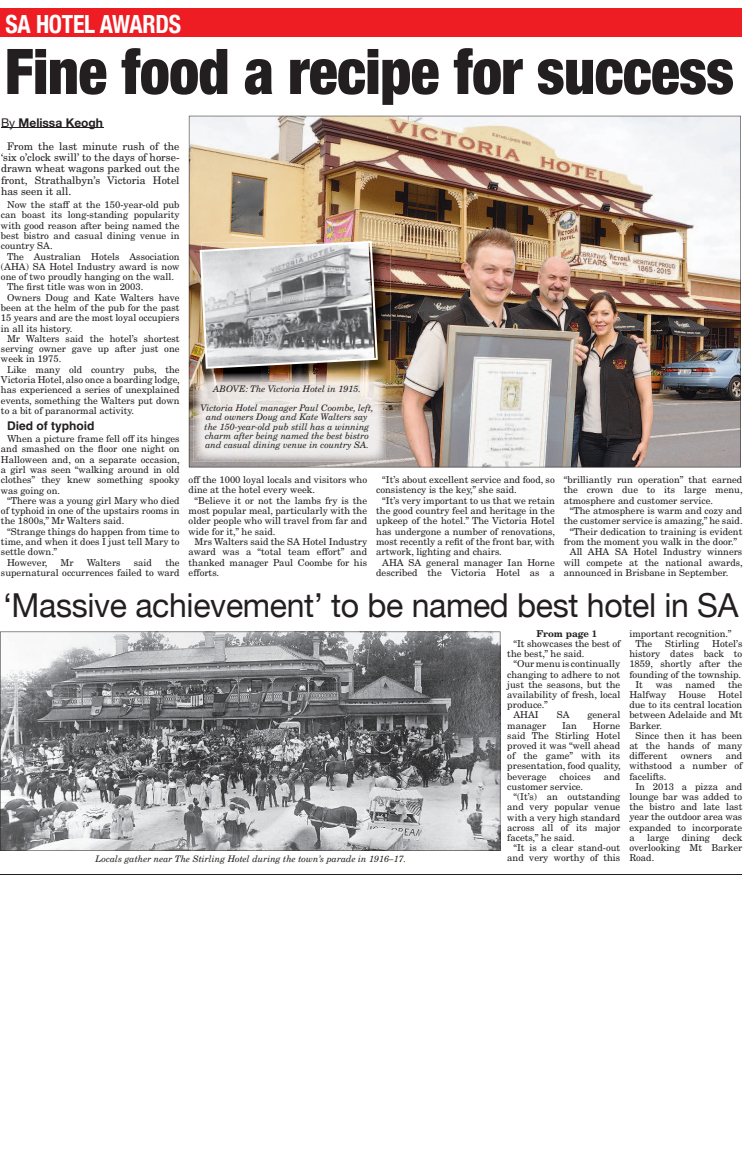
<style>
.page{position:relative;width:746px;height:1163px;background:#fff}
.page>*{position:absolute;margin:0;border:0;box-sizing:border-box;transform-origin:0 0}
.t1{font:900 condensed 63px "Helvetica Neue";letter-spacing:-.01em;color:#231f20;scale:.95 1}
.t2{font:33px "Helvetica Neue";letter-spacing:-.01em;color:#231f20}
.t3{font:700 condensed 25px "Helvetica Neue";letter-spacing:-.01em;color:#fff;scale:.95 1}
.t4{font:700 12px "Helvetica Neue";color:#231f20}
.t5{font:700 12px "Helvetica LT Std";color:#231f20}
.t6{font:10.5px/11.3px "New Century Schlbk LT Std";color:#231f20;text-align:justify}
.t7{font:9.5px/10.3px "New Century Schlbk LT Std";color:#231f20;text-align:justify}
.t8{font:700 9.5px "New Century Schlbk LT Std";color:#231f20}
.t9{font:italic 9px/9.4px "New Century Schlbk LT Std";color:#231f20;text-align:center}
.s1{font-weight:400}
</style>
<div class="page">
<hr style="left:0;top:874px;width:741px;height:1px;background:#231f20">
<svg style="left:0;top:631px;width:500px;height:219px;background:#909193"></svg>
<img style="left:189px;top:116px;width:552px;height:351px">
<hr style="left:1px;top:127px;width:102px;height:1px;background:#231f20">
<img style="left:201px;top:242px;width:189px;height:139px">
<svg style="left:200px;top:241px;width:178px;height:127px;background:#b1afae"></svg>
<div style="left:0;top:8px;width:741px;height:29px;background:#ee1d23"></div>
<img style="left:194px;top:374px;width:191px;height:87px">
<img style="left:201px;top:374px;width:184px;height:7px">
<h3 class="t3" style="left:5px;top:8px;width:186px">SA HOTEL AWARDS</h3>
<h1 class="t1" style="left:5px;top:33px;width:769px">Fine food a recipe for success</h1>
<p class="t4" style="left:1px;top:115px;width:103px"><span class="s1">By</span> Melissa Keogh</p>
<p class="t6" style="left:1px;top:140px;width:180px;text-indent:6px">From the last minute rush of the ‘six o’clock swill’ to the days of horse&shy;drawn wheat wagons parked out the front, Strathalbyn’s Victoria Hotel has seen it all.</p>
<p class="t7" style="left:1px;top:199px;width:180px;text-indent:6px">Now the staff at the 150-year-old pub can boast its long-standing popularity with good reason after being named the best bistro and casual dining venue in country SA.</p>
<p class="t7" style="left:7px;top:251px;width:174px">The Australian Hotels Association</p>
<p class="t7" style="left:1px;top:261px;width:180px">(AHA) SA Hotel Industry award is now</p>
<p class="t7" style="left:1px;top:271px;width:175px">one of two proudly hanging on the wall.</p>
<p class="t7" style="left:7px;top:282px;width:138px">The first title was won in 2003.</p>
<p class="t7" style="left:7px;top:292px;width:174px">Owners Doug and Kate Walters have</p>
<p class="t7" style="left:1px;top:302px;width:180px">been at the helm of the pub for the past</p>
<p class="t7" style="left:1px;top:312px;width:180px">15 years and are the most loyal occupiers</p>
<p class="t7" style="left:1px;top:323px;width:73px">in all its history.</p>
<p class="t7" style="left:7px;top:333px;width:174px">Mr Walters said the hotel’s shortest</p>
<p class="t7" style="left:1px;top:343px;width:180px">serving owner gave up after just one</p>
<p class="t7" style="left:1px;top:354px;width:62px">week in 1975.</p>
<p class="t7" style="left:7px;top:364px;width:174px">Like many old country pubs, the</p>
<p class="t7" style="left:1px;top:374px;width:180px">Victoria Hotel, also once a boarding lodge,</p>
<p class="t7" style="left:1px;top:384px;width:180px">has experienced a series of unexplained</p>
<p class="t7" style="left:1px;top:395px;width:180px">events, something the Walters put down</p>
<p class="t7" style="left:1px;top:405px;width:135px">to a bit of paranormal activity.</p>
<p class="t5" style="left:7px;top:418px;width:89px">Died of typhoid</p>
<p class="t7" style="left:1px;top:433px;width:180px;text-indent:6px">When a picture frame fell off its hinges and smashed on the floor one night on Halloween and, on a separate occasion, a girl was seen “walking around in old clothes” they knew something spooky was going on.</p>
<p class="t7" style="left:1px;top:495px;width:180px;text-indent:6px">“There was a young girl Mary who died of typhoid in one of the upstairs rooms in the 1800s,” Mr Walters said.</p>
<p class="t7" style="left:7px;top:526px;width:174px">“Strange things do happen from time to</p>
<p class="t7" style="left:1px;top:536px;width:180px">time, and when it does I just tell Mary to</p>
<p class="t7" style="left:1px;top:546px;width:58px">settle down.”</p>
<p class="t7" style="left:7px;top:557px;width:42px">However,</p>
<p class="t7" style="left:60px;top:557px;width:15px">Mr</p>
<p class="t7" style="left:87px;top:557px;width:35px">Walters</p>
<p class="t7" style="left:134px;top:557px;width:20px">said</p>
<p class="t7" style="left:1px;top:557px;width:180px;text-align:right">the<br>supernatural occurrences failed to ward</p>
<p class="t9" style="left:200px;top:379px;width:175px;line-height:18.8px">ABOVE: The Victoria Hotel in 1915.<br>Victoria Hotel manager Paul Coombe, left,</p>
<p class="t9" style="left:204px;top:412px;width:166px;text-align:left">and owners Doug and Kate Walters say the 150-year-old pub still has a winning charm after being named the best bistro and casual dining venue in country SA.</p>
<p class="t7" style="left:188px;top:474px;width:180px">off the 1000 loyal locals and visitors who dine at the hotel every week.</p>
<p class="t7" style="left:188px;top:495px;width:180px;text-indent:6px">“Believe it or not the lambs fry is the most popular meal, particularly with the older people who will travel from far and wide for it,” he said.</p>
<p class="t7" style="left:188px;top:536px;width:180px;text-indent:6px">Mrs Walters said the SA Hotel Industry award was a “total team effort” and thanked manager Paul Coombe for his efforts.</p>
<p class="t7" style="left:376px;top:474px;width:180px;text-indent:6px">“It’s about excellent service and food, so consistency is the key,” she said.</p>
<p class="t7" style="left:376px;top:495px;width:180px;text-indent:6px">“It’s very important to us that we retain the good country feel and heritage in the upkeep of the hotel.” The Victoria Hotel has undergone a number of renovations, most recently a refit of the front bar, with artwork, lighting and chairs.</p>
<p class="t7" style="left:376px;top:557px;width:180px;text-align:right">AHA SA general manager Ian Horne described the Victoria Hotel as a</p>
<p class="t7" style="left:563px;top:474px;width:180px">“brilliantly run operation” that earned the crown due to its large menu, atmosphere and customer service.</p>
<p class="t7" style="left:569px;top:505px;width:174px">“The atmosphere is warm and cozy and</p>
<p class="t7" style="left:563px;top:515px;width:180px">the customer service is amazing,” he said.</p>
<p class="t7" style="left:569px;top:526px;width:174px">“Their dedication to training is evident</p>
<p class="t7" style="left:563px;top:536px;width:175px">from the moment you walk in the door.”</p>
<p class="t7" style="left:569px;top:546px;width:174px">All AHA SA Hotel Industry winners</p>
<p class="t7" style="left:563px;top:557px;width:180px">will compete at the national awards,</p>
<p class="t7" style="left:563px;top:567px;width:166px">announced in Brisbane in September.</p>
<h2 class="t2" style="left:3px;top:585px;width:737px">‘Massive achievement’ to be named best hotel in SA</h2>
<p class="t7" style="left:635px;top:628px;width:98px;text-indent:-6px">important recognition.”<br>The</p>
<p class="t8" style="left:536px;top:627px;width:62px">From page 1</p>
<p class="t7" style="left:507px;top:638px;width:114px;text-indent:6px">“It showcases the best of the best,” he said.</p>
<p class="t7" style="left:513px;top:658px;width:108px">“Our menu is continually</p>
<p class="t7" style="left:507px;top:669px;width:114px">changing to adhere to not</p>
<p class="t7" style="left:507px;top:679px;width:114px">just the seasons, but the</p>
<p class="t7" style="left:507px;top:689px;width:114px">availability of fresh, local</p>
<p class="t7" style="left:507px;top:699px;width:42px">produce.”</p>
<p class="t7" style="left:513px;top:709px;width:27px">AHAI</p>
<p class="t7" style="left:556px;top:709px;width:14px">SA</p>
<p class="t7" style="left:587px;top:709px;width:34px">general</p>
<p class="t7" style="left:507px;top:720px;width:40px">manager</p>
<p class="t7" style="left:562px;top:720px;width:16px">Ian</p>
<p class="t7" style="left:665px;top:638px;width:35px">Stirling</p>
<p class="t7" style="left:712px;top:638px;width:32px">Hotel’s</p>
<p class="t7" style="left:629px;top:648px;width:114px">history dates back to</p>
<p class="t7" style="left:629px;top:658px;width:114px">1859, shortly after the</p>
<p class="t7" style="left:629px;top:669px;width:113px">founding of the township.</p>
<p class="t7" style="left:635px;top:679px;width:9px">It</p>
<p class="t7" style="left:655px;top:679px;width:18px">was</p>
<p class="t7" style="left:685px;top:679px;width:31px">named</p>
<p class="t7" style="left:728px;top:679px;width:16px">the</p>
<p class="t7" style="left:629px;top:689px;width:38px">Halfway</p>
<p class="t7" style="left:678px;top:689px;width:29px">House</p>
<p class="t7" style="left:629px;top:689px;width:114px;text-indent:89px">Hotel due to its central location between Adelaide and Mt Barker.</p>
<p class="t7" style="left:629px;top:730px;width:114px;text-indent:6px">Since then it has been at the hands of many different</p>
<p class="t7" style="left:507px;top:720px;width:115px;text-indent:86px">Horne said The Stirling Hotel proved it was “well ahead of the game” with its presentation, food quality, beverage</p>
<p class="t7" style="left:629px;top:750px;width:114px;text-indent:96px">and withstood a number of facelifts.</p>
<p class="t7" style="left:629px;top:781px;width:114px;text-indent:6px">In 2013 a pizza and lounge bar was added to the bistro and late last year the outdoor area was expanded to incorporate a</p>
<p class="t7" style="left:680px;top:750px;width:33px">owners</p>
<p class="t7" style="left:559px;top:771px;width:33px">choices</p>
<p class="t7" style="left:603px;top:771px;width:18px">and</p>
<p class="t7" style="left:507px;top:781px;width:77px">customer service.</p>
<p class="t7" style="left:513px;top:791px;width:108px">“(It’s) an outstanding</p>
<p class="t7" style="left:507px;top:801px;width:114px">and very popular venue</p>
<p class="t7" style="left:507px;top:811px;width:114px">with a very high standard</p>
<p class="t7" style="left:507px;top:822px;width:114px">across all of its major</p>
<p class="t7" style="left:507px;top:832px;width:69px">facets,” he said.</p>
<p class="t7" style="left:513px;top:842px;width:108px">“It is a clear stand-out</p>
<p class="t7" style="left:507px;top:852px;width:114px">and very worthy of this</p>
<p class="t7" style="left:629px;top:832px;width:114px;text-align:right">deck<br>overlooking Mt Barker</p>
<p class="t7" style="left:647px;top:832px;width:24px">large</p>
<p class="t7" style="left:681px;top:832px;width:30px">dining</p>
<p class="t9" style="left:96px;top:854px;width:312px">Locals gather near The Stirling Hotel during the town’s parade in 1916–17.</p>
<p class="t7" style="left:629px;top:852px;width:26px">Road.</p>
</div>
